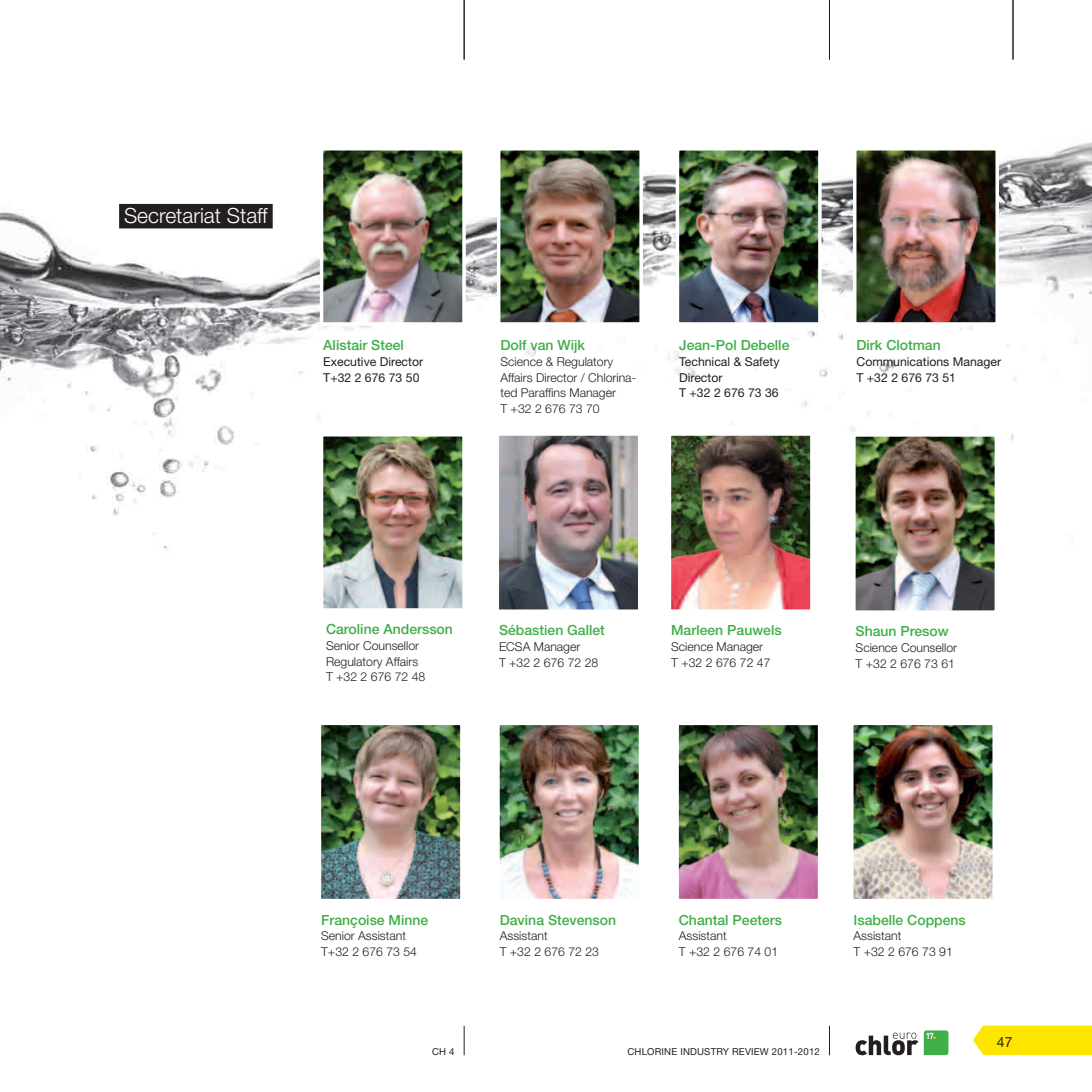
<style>
.page{position:relative;width:1092px;height:1092px;background:#fff}
.page>*{position:absolute;margin:0;border:0;box-sizing:border-box;transform-origin:0 0}
.INTERTITRE{font:300 21px "Helvetica Neue LT Std";color:#fff}
.Legende{font:500 14px "Helvetica Neue LT Std";color:#40ae49}
.t1{font:14px "Helvetica Neue LT Std";color:#231f20}
.Legende-2{font:300 12.25px/15.8px "Helvetica Neue LT Std";color:#231f20}
.Legende-3{font:12.25px/15.8px "Helvetica Neue LT Std";color:#231f20}
.t2{font:9.62px "Helvetica Neue LT Std";letter-spacing:.02em;color:#231f20}
</style>
<div class="page">
<img style="left:0;top:142px;width:1091px;height:407px">
<img style="left:318px;top:145px;width:149px;height:182px">
<img style="left:495px;top:145px;width:149px;height:182px">
<img style="left:493px;top:430px;width:150px;height:180px">
<img style="left:318px;top:431px;width:149px;height:178px">
<img style="left:499px;top:725px;width:140px;height:174px">
<img style="left:321px;top:725px;width:140px;height:174px">
<img style="left:674px;top:145px;width:149px;height:182px">
<img style="left:666px;top:430px;width:149px;height:180px">
<img style="left:678px;top:725px;width:140px;height:174px">
<img style="left:851px;top:145px;width:149px;height:182px">
<img style="left:850px;top:431px;width:149px;height:180px">
<img style="left:853px;top:725px;width:140px;height:174px">
<div style="left:119px;top:204px;width:154px;height:24px;background:#231f20"></div>
<hr style="left:829px;top:1025px;width:1px;height:30px;background:#231f20">
<hr style="left:463px;top:1025px;width:1px;height:30px;background:#231f20">
<svg style="left:855px;top:1030px;width:93px;height:25px"></svg>
<svg style="left:973px;top:1025px;width:118px;height:29px;background:#ffe70f"></svg>
<hr style="left:1012px;top:0;width:1px;height:60px;background:#231f20">
<hr style="left:463px;top:0;width:1px;height:60px;background:#231f20">
<hr style="left:829px;top:0;width:1px;height:60px;background:#231f20">
<p class="INTERTITRE" style="left:124px;top:203px;width:145px">Secretariat Staff</p>
<p class="Legende" style="left:323px;top:337px;width:82px">Alistair Steel</p>
<p class="Legende-3" style="left:323px;top:353px;width:101px">Executive Director</p>
<p class="Legende-3" style="left:323px;top:369px;width:98px">T+32 2 676 73 50</p>
<p class="Legende" style="left:500px;top:337px;width:86px">Dolf van Wijk</p>
<p class="Legende-2" style="left:500px;top:353px;width:137px">Science &amp; Regulatory<br>Affairs Director / Chlorina&shy;ted Paraffins Manager</p>
<p class="Legende-2" style="left:500px;top:400px;width:101px">T +32 2 676 73 70</p>
<p class="Legende" style="left:679px;top:337px;width:112px">Jean-Pol Debelle</p>
<p class="Legende-3" style="left:679px;top:353px;width:102px">Technical &amp; Safety<br>Director</p>
<p class="Legende-3" style="left:679px;top:385px;width:101px">T +32 2 676 73 36</p>
<p class="Legende" style="left:856px;top:337px;width:86px">Dirk Clotman</p>
<p class="Legende-3" style="left:856px;top:353px;width:146px">Communications Manager</p>
<p class="Legende-3" style="left:856px;top:369px;width:101px">T +32 2 676 73 51</p>
<p class="Legende" style="left:326px;top:620px;width:128px">Caroline Andersson</p>
<p class="Legende-2" style="left:326px;top:637px;width:95px">Senior Counsellor<br>Regulatory Affairs</p>
<p class="Legende-2" style="left:326px;top:668px;width:101px">T +32 2 676 72 48</p>
<p class="Legende" style="left:499px;top:622px;width:107px">Sébastien Gallet</p>
<p class="Legende-2" style="left:499px;top:638px;width:83px">ECSA Manager</p>
<p class="Legende-2" style="left:499px;top:654px;width:101px">T +32 2 676 72 28</p>
<p class="Legende" style="left:671px;top:622px;width:112px">Marleen Pauwels</p>
<p class="Legende-2" style="left:671px;top:638px;width:93px">Science Manager</p>
<p class="Legende-2" style="left:671px;top:654px;width:101px">T +32 2 676 72 47</p>
<p class="Legende" style="left:855px;top:623px;width:95px">Shaun Presow</p>
<p class="Legende-2" style="left:855px;top:639px;width:103px">Science Counsellor</p>
<p class="Legende-2" style="left:855px;top:655px;width:101px">T +32 2 676 73 61</p>
<p class="Legende" style="left:321px;top:911px;width:109px">Françoise Minne</p>
<p class="Legende-2" style="left:321px;top:927px;width:86px">Senior Assistant</p>
<p class="Legende-2" style="left:321px;top:943px;width:97px">T+32 2 676 73 54</p>
<p class="t2" style="left:432px;top:1045px;width:24px">CH 4</p>
<p class="Legende" style="left:499px;top:911px;width:118px">Davina Stevenson</p>
<p class="Legende-2" style="left:499px;top:927px;width:49px">Assistant</p>
<p class="Legende-2" style="left:499px;top:943px;width:101px">T +32 2 676 72 23</p>
<p class="Legende" style="left:678px;top:911px;width:105px">Chantal Peeters</p>
<p class="Legende-2" style="left:678px;top:927px;width:49px">Assistant</p>
<p class="Legende-2" style="left:678px;top:943px;width:101px">T +32 2 676 74 01</p>
<p class="t2" style="left:627px;top:1045px;width:194px">CHLORINE INDUSTRY REVIEW 2011-2012</p>
<p class="Legende" style="left:853px;top:911px;width:114px">Isabelle Coppens</p>
<p class="Legende-2" style="left:853px;top:927px;width:101px">Assistant<br>T +32 2 676 73 91</p>
<p class="t1" style="left:996px;top:1033px;width:17px">47</p>
</div>
